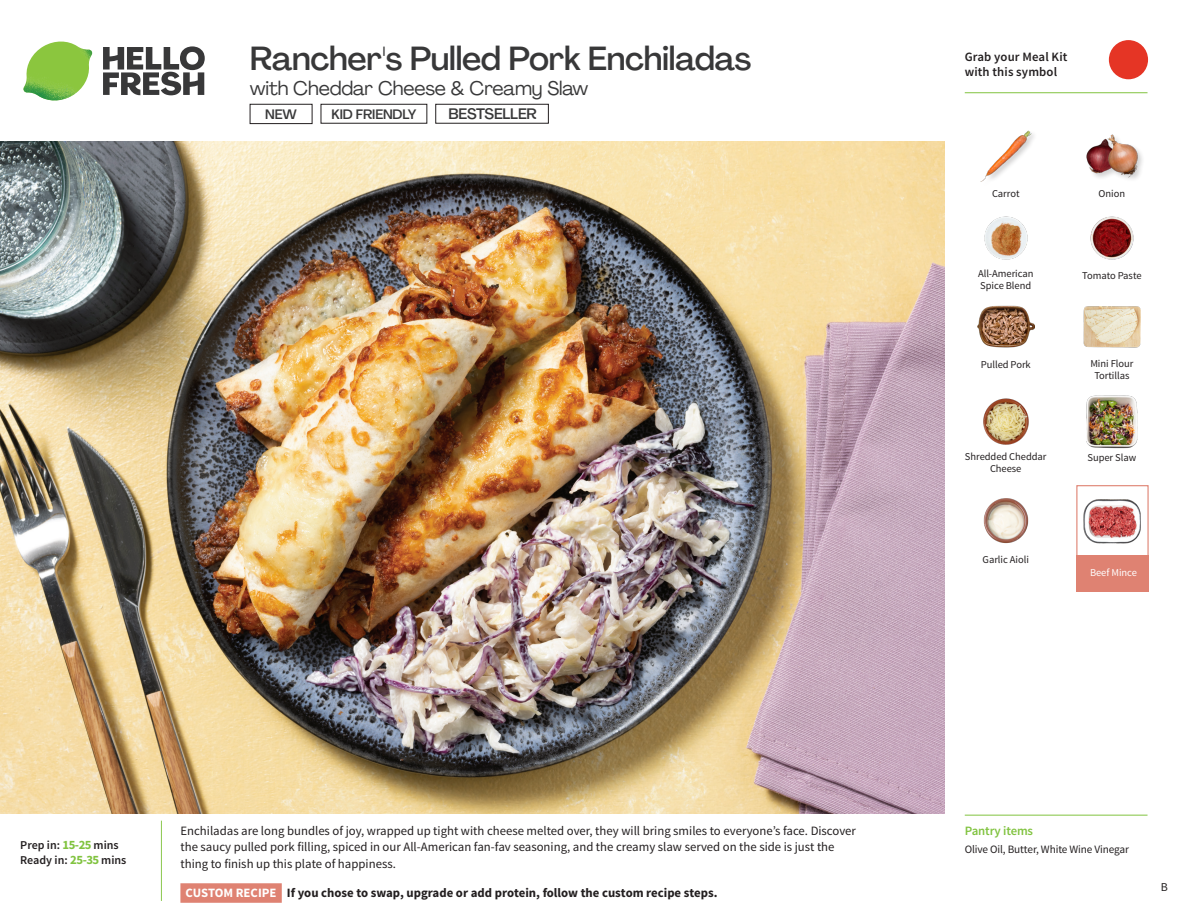
<style>
.page{position:relative;width:1188px;height:918px;background:#fff}
.page>*{position:absolute;margin:0;border:0;box-sizing:border-box;transform-origin:0 0}
._15_Titel_UK{font:500 33px "Agrandir";letter-spacing:-.01em;color:#383839}
._15_Titel_UK-2{font:19.5px "Agrandir";letter-spacing:-.01em;color:#383839}
.t1{font:500 15px "Agrandir";letter-spacing:-.01em;color:#383839}
.t2{font:500 13.5px "Agrandir";letter-spacing:-.01em;color:#383839}
.Step_6_Text_AU{font:12.75px/16.5px "Source Sans Pro";color:#231f20}
.Step_6_Text_AU-2{font:700 12.75px "Source Sans Pro";color:#231f20}
.t3{font:600 12.75px/15px "Source Sans Pro";letter-spacing:.01em;color:#231f20}
._04_Headers_Front{font:600 12.75px "Source Sans Pro";letter-spacing:-.01em;color:#81c340}
._04_Intro{font:600 12px "Source Sans Pro";color:#231f20}
.t4{font:12px "Source Sans Pro";color:#231f20}
._05_Pantry{font:11.25px "Source Sans Pro";letter-spacing:-.01em;color:#231f20}
._18_FRONT_ingredient{font:10.5px/12px "Source Sans Pro";letter-spacing:-.005em;color:#231f20;text-align:center}
._18_FRONT_ingredient-2{font:10.5px "Source Sans Pro";letter-spacing:-.005em;color:#fff}
.s1{font-weight:700;font-size:12.75px;color:#81c340}
.s2{color:#fff}
</style>
<div class="page">
<svg style="left:103px;top:46px;width:102px;height:49px"></svg>
<img style="left:23px;top:42px;width:69px;height:59px">
<svg style="left:161px;top:820px;width:121px;height:83px"></svg>
<img style="left:0;top:142px;width:945px;height:672px">
<div style="left:1076px;top:485px;width:73px;height:72px;border:1px solid #df8272"></div>
<div style="left:1076px;top:555px;width:73px;height:37px;background:#df8272"></div>
<img style="left:1083px;top:499px;width:58px;height:45px">
<div style="left:436px;top:104px;width:113px;height:19px;border:1px solid #231f20"></div>
<div style="left:321px;top:104px;width:106px;height:19px;border:1px solid #231f20"></div>
<div style="left:250px;top:104px;width:62px;height:20px;border:1px solid #231f20"></div>
<img style="left:1083px;top:306px;width:58px;height:42px">
<img style="left:1086px;top:396px;width:51px;height:52px">
<img style="left:983px;top:398px;width:46px;height:47px">
<img style="left:983px;top:498px;width:46px;height:46px">
<img style="left:977px;top:305px;width:57px;height:43px">
<img style="left:984px;top:216px;width:44px;height:44px">
<img style="left:1090px;top:216px;width:44px;height:44px">
<img style="left:980px;top:130px;width:54px;height:52px">
<div style="left:1085px;top:133px;width:60px;height:50px;background:#231f20;opacity:.2"></div>
<img style="left:1085px;top:133px;width:56px;height:50px">
<hr style="left:965px;top:815px;width:183px;height:1px;background:#81c340">
<svg style="left:1091px;top:40px;width:58px;height:54px"></svg>
<hr style="left:965px;top:92px;width:183px;height:1px;background:#81c340">
<p class="_15_Titel_UK" style="left:250px;top:38px;width:503px">Rancher's Pulled Pork Enchiladas</p>
<p class="_15_Titel_UK-2" style="left:250px;top:76px;width:340px">with Cheddar Cheese &amp; Creamy Slaw</p>
<p class="t2" style="left:265px;top:106px;width:33px">NEW</p>
<p class="t2" style="left:332px;top:106px;width:86px">KID FRIENDLY</p>
<p class="t1" style="left:448px;top:105px;width:90px">BESTSELLER</p>
<p class="_04_Intro" style="left:20px;top:837px;width:100px">Prep in: <span class="s1">15-25</span> mins</p>
<p class="_04_Intro" style="left:20px;top:852px;width:108px">Ready in: <span class="s1">25-35</span> mins</p>
<p class="Step_6_Text_AU" style="left:180px;top:822px;width:677px">Enchiladas are long bundles of joy, wrapped up tight with cheese melted over, they will bring smiles to everyone’s face. Discover the saucy pulled pork filling, spiced in our All-American fan-fav seasoning, and the creamy slaw served on the side is just the thing to finish up this plate of happiness.</p>
<p class="Step_6_Text_AU-2" style="left:186px;top:884px;width:533px"><span class="s2">CUSTOM RECIPE</span> If you chose to swap, upgrade or add protein, follow the custom recipe steps.</p>
<p class="t3" style="left:965px;top:50px;width:104px">Grab your Meal Kit with this symbol</p>
<p class="_18_FRONT_ingredient" style="left:992px;top:188px;width:29px">Carrot</p>
<p class="_18_FRONT_ingredient" style="left:1099px;top:188px;width:28px">Onion</p>
<p class="_18_FRONT_ingredient" style="left:978px;top:267px;width:57px;text-align:left">All-American<br>Spice Blend</p>
<p class="_18_FRONT_ingredient" style="left:1082px;top:270px;width:61px">Tomato Paste</p>
<p class="_18_FRONT_ingredient" style="left:981px;top:358px;width:52px">Pulled Pork</p>
<p class="_18_FRONT_ingredient" style="left:1090px;top:357px;width:45px">Mini Flour<br>Tortillas</p>
<p class="_18_FRONT_ingredient" style="left:965px;top:451px;width:83px">Shredded Cheddar<br>Cheese</p>
<p class="_18_FRONT_ingredient" style="left:1088px;top:452px;width:50px">Super Slaw</p>
<p class="_18_FRONT_ingredient" style="left:983px;top:554px;width:48px">Garlic Aioli</p>
<p class="_18_FRONT_ingredient-2" style="left:1090px;top:566px;width:48px">Beef Mince</p>
<p class="_04_Headers_Front" style="left:965px;top:822px;width:70px">Pantry items</p>
<p class="_05_Pantry" style="left:965px;top:842px;width:166px">Olive Oil, Butter, White Wine Vinegar</p>
<p class="t4" style="left:1161px;top:879px;width:9px">B</p>
</div>
